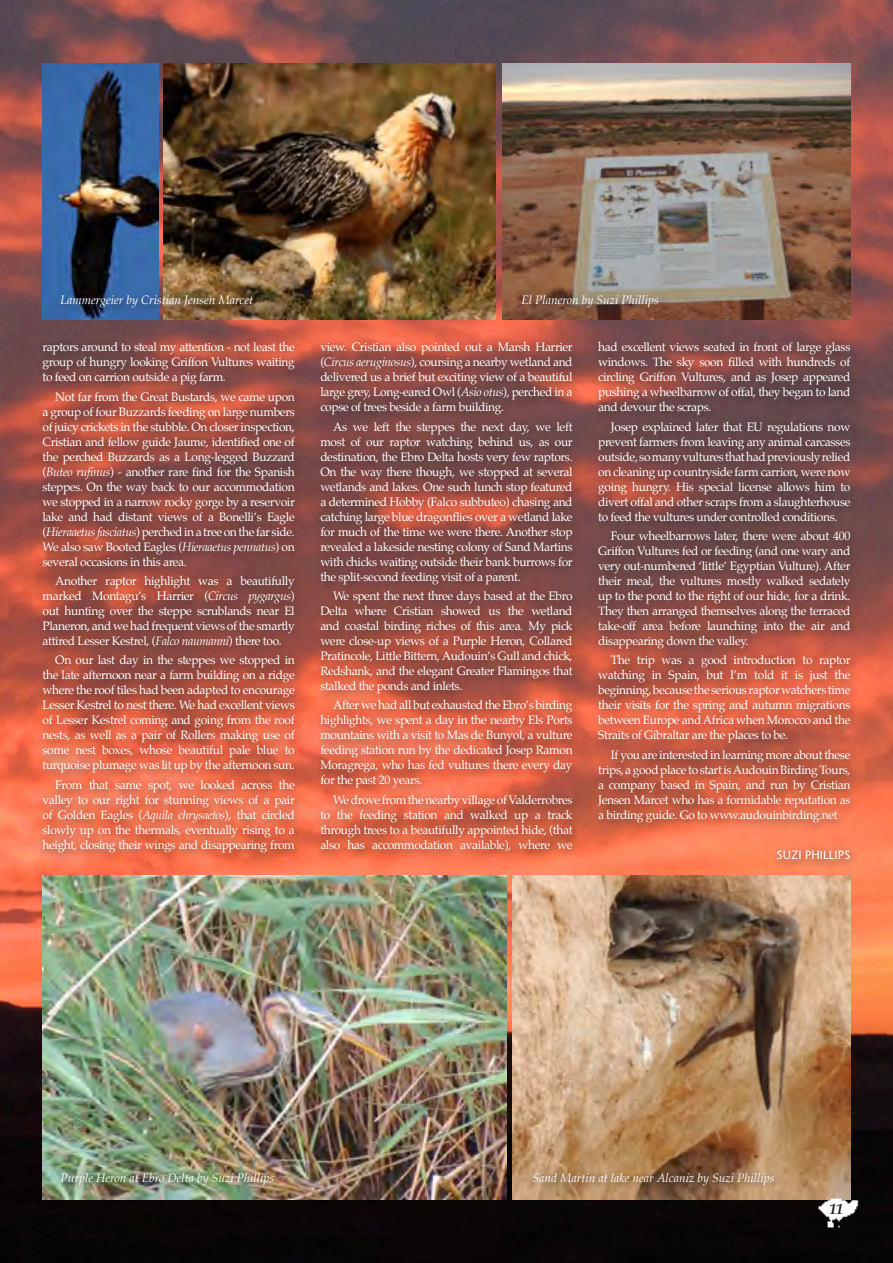
<style>
.page{position:relative;width:893px;height:1263px;background:#fff}
.page>*{position:absolute;margin:0;border:0;box-sizing:border-box;transform-origin:0 0}
.t1{font:italic 700 15px "Palatino";color:#231f20}
.t2{font:12px/15px "Palatino";letter-spacing:-.03em;color:#fff;text-align:justify}
.t3{font:italic 12px "Palatino";color:#fff}
.t4{font:12px "Stone Sans";color:#fff}
.s1{font-style:italic}
</style>
<div class="page">
<img style="left:0;top:0;width:893px;height:1263px">
<div style="left:36px;top:336px;width:825px;height:533px;background:#231f20;opacity:.75"></div>
<img style="left:512px;top:876px;width:338px;height:323px">
<img style="left:43px;top:876px;width:463px;height:323px">
<img style="left:502px;top:64px;width:348px;height:256px">
<img style="left:43px;top:64px;width:116px;height:256px">
<img style="left:164px;top:64px;width:332px;height:256px">
<div style="left:55px;top:1167px;width:228px;height:27px;background:#231f20;opacity:.75"></div>
<div style="left:527px;top:1167px;width:256px;height:27px;background:#231f20;opacity:.75"></div>
<div style="left:55px;top:290px;width:206px;height:27px;background:#231f20;opacity:.75"></div>
<div style="left:516px;top:290px;width:151px;height:27px;background:#231f20;opacity:.75"></div>
<p class="t3" style="left:60px;top:290px;width:194px">Lammergeier by Cristian Jensen Marcet</p>
<p class="t3" style="left:521px;top:290px;width:139px">El Planeron by Suzi Phillips</p>
<p class="t2" style="left:43px;top:340px;width:254px">raptors around to steal my attention - not least the group of hungry looking Griffon Vultures waiting to feed on carrion outside a pig farm.</p>
<p class="t2" style="left:43px;top:389px;width:254px;text-indent:13px">Not far from the Great Bustards, we came upon a group of four Buzzards feeding on large numbers of juicy crickets in the stubble. On closer inspection, Cristian and fellow guide Jaume, identified one of the perched Buzzards as a Long-legged Buzzard (<span class="s1">Buteo rufinus</span>) - another rare find for the Spanish steppes. On the way back to our accommodation we stopped in a narrow rocky gorge by a reservoir lake and had distant views of a Bonelliʼs Eagle (<span class="s1">Hieraaetus fasciatus</span>) perched in a tree on the far side.<br>We also saw Booted Eagles (<span class="s1">Hieraaetus pennatus</span>) on several occasions in this area.</p>
<p class="t2" style="left:43px;top:573px;width:254px;text-indent:13px">Another raptor highlight was a beautifully marked Montaguʼs Harrier (<span class="s1">Circus pygargus</span>) out hunting over the steppe scrublands near El Planeron, and we had frequent views of the smartly attired Lesser Kestrel, (<span class="s1">Falco naumanni</span>) there too.</p>
<p class="t2" style="left:43px;top:653px;width:254px;text-indent:13px">On our last day in the steppes we stopped in the late afternoon near a farm building on a ridge where the roof tiles had been adapted to encourage Lesser Kestrel to nest there. We had excellent views of Lesser Kestrel coming and going from the roof nests, as well as a pair of Rollers making use of some nest boxes, whose beautiful pale blue to turquoise plumage was lit up by the afternoon sun.</p>
<p class="t2" style="left:43px;top:777px;width:254px;text-indent:13px">From that same spot, we looked across the valley to our right for stunning views of a pair of Golden Eagles (<span class="s1">Aquila chrysaetos</span>), that circled slowly up on the thermals, eventually rising to a height, closing their wings and disappearing from</p>
<p class="t2" style="left:320px;top:340px;width:254px">view. Cristian also pointed out a Marsh Harrier (<span class="s1">Circus aeruginosus</span>), coursing a nearby wetland and delivered us a brief but exciting view of a beautiful large grey, Long-eared Owl (<span class="s1">Asio otus</span>), perched in a copse of trees beside a farm building.</p>
<p class="t2" style="left:320px;top:419px;width:254px;text-indent:13px">As we left the steppes the next day, we left most of our raptor watching behind us, as our destination, the Ebro Delta hosts very few raptors.<br>On the way there though, we stopped at several wetlands and lakes. One such lunch stop featured a determined Hobby (Falco subbuteo) chasing and catching large blue dragonflies over a wetland lake for much of the time we were there. Another stop revealed a lakeside nesting colony of Sand Martins with chicks waiting outside their bank burrows for the split-second feeding visit of a parent.</p>
<p class="t2" style="left:320px;top:588px;width:254px;text-indent:13px">We spent the next three days based at the Ebro Delta where Cristian showed us the wetland and coastal birding riches of this area. My pick were close-up views of a Purple Heron, Collared Pratincole, Little Bittern, Audouinʼs Gull and chick, Redshank, and the elegant Greater Flamingos that stalked the ponds and inlets.</p>
<p class="t2" style="left:320px;top:698px;width:254px;text-indent:13px">After we had all but exhausted the Ebroʼs birding highlights, we spent a day in the nearby Els Ports mountains with a visit to Mas de Bunyol, a vulture feeding station run by the dedicated Josep Ramon Moragrega, who has fed vultures there every day for the past 20 years.</p>
<p class="t2" style="left:320px;top:792px;width:254px;text-indent:13px">We drove from the nearby village of Valderrobres to the feeding station and walked up a track through trees to a beautifully appointed hide, (that also has accommodation available), where we</p>
<p class="t2" style="left:598px;top:340px;width:254px">had excellent views seated in front of large glass windows. The sky soon filled with hundreds of circling Griffon Vultures, and as Josep appeared pushing a wheelbarrow of offal, they began to land and devour the scraps.</p>
<p class="t2" style="left:598px;top:419px;width:254px;text-indent:13px">Josep explained later that EU regulations now prevent farmers from leaving any animal carcasses outside, so many vultures that had previously relied on cleaning up countryside farm carrion, were now going hungry. His special license allows him to divert offal and other scraps from a slaughterhouse to feed the vultures under controlled conditions.</p>
<p class="t2" style="left:598px;top:528px;width:254px;text-indent:13px">Four wheelbarrows later, there were about 400<br>Griffon Vultures fed or feeding (and one wary and very out-numbered ʻlittleʼ Egyptian Vulture). After their meal, the vultures mostly walked sedately up to the pond to the right of our hide, for a drink.<br>They then arranged themselves along the terraced take-off area before launching into the air and disappearing down the valley.</p>
<p class="t2" style="left:598px;top:653px;width:254px;text-indent:13px">The trip was a good introduction to raptor watching in Spain, but I’m told it is just the beginning, because the serious raptor watchers time their visits for the spring and autumn migrations between Europe and Africa when Morocco and the Straits of Gibraltar are the places to be.</p>
<p class="t2" style="left:598px;top:747px;width:254px;text-indent:13px">If you are interested in learning more about these trips, a good place to start is Audouin Birding Tours, a company based in Spain, and run by Cristian Jensen Marcet who has a formidable reputation as a birding guide. Go to www.audouinbirding.net</p>
<p class="t4" style="left:776px;top:847px;width:75px">SUZI PHILLIPS</p>
<p class="t3" style="left:60px;top:1168px;width:215px">Purple Heron at Ebro Delta by Suzi Phillips</p>
<p class="t3" style="left:533px;top:1168px;width:243px">Sand Martin at lake near Alcaniz by Suzi Phillips</p>
<p class="t1" style="left:829px;top:1197px;width:16px">11</p>
</div>
